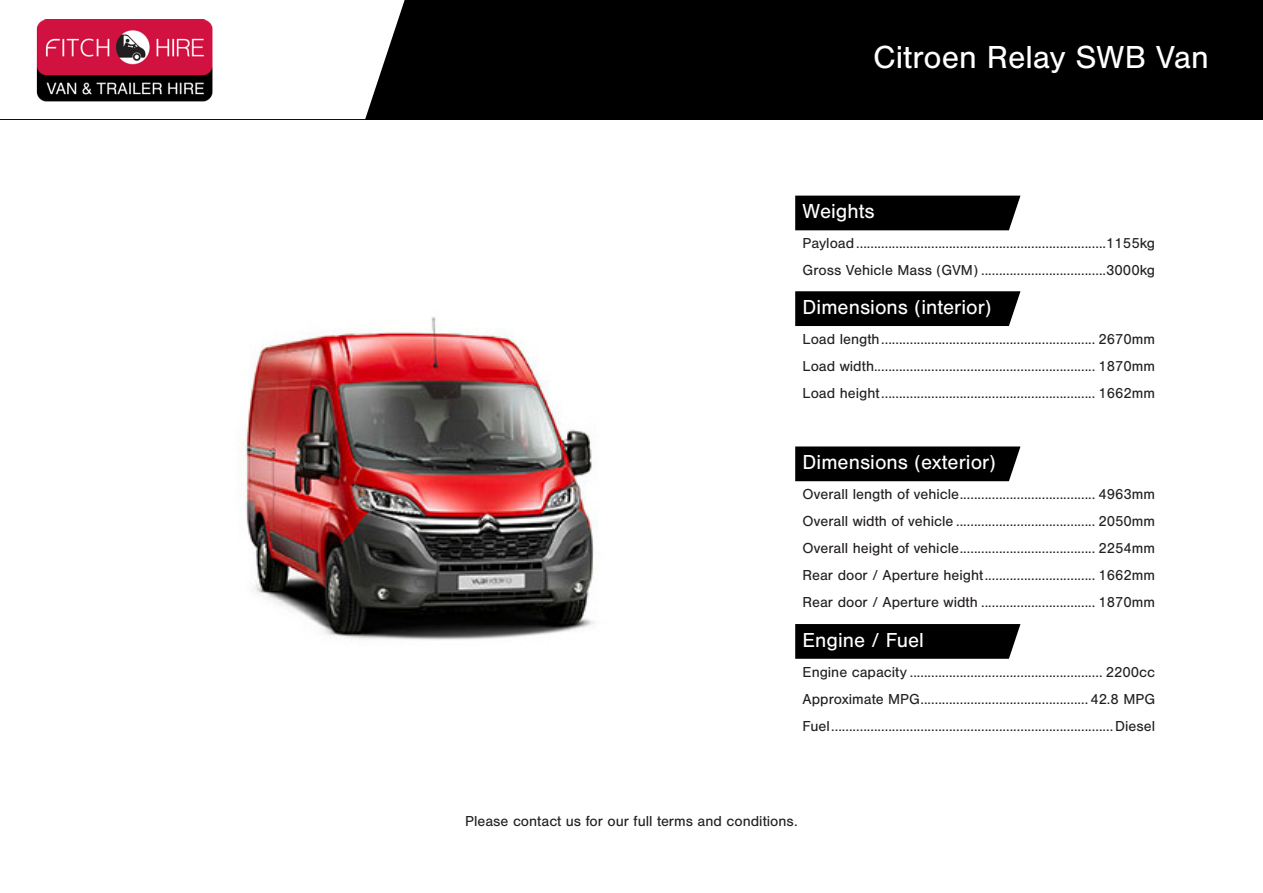
<style>
.page{position:relative;width:1263px;height:893px;background:#fff}
.page>*{position:absolute;margin:0;border:0;box-sizing:border-box;transform-origin:0 0}
.t1{font:33px "Nimbus San";color:#fff}
.t2{font:21px "Nimbus San";color:#fff}
.t3{font:15px "Nimbus San";color:#231f20}
</style>
<div class="page">
<div style="left:0;top:0;width:1263px;height:119px;background:#000"></div>
<svg style="left:0;top:0;width:405px;height:119px;background:#ebeaea"></svg>
<div style="left:795px;top:196px;width:225px;height:34px;background:#000"></div>
<div style="left:795px;top:291px;width:225px;height:35px;background:#000"></div>
<div style="left:795px;top:446px;width:225px;height:35px;background:#000"></div>
<div style="left:795px;top:624px;width:225px;height:35px;background:#000"></div>
<img style="left:26px;top:20px;width:196px;height:85px">
<img style="left:239px;top:317px;width:357px;height:323px">
<p class="t1" style="left:873px;top:39px;width:337px">Citroen Relay SWB Van</p>
<p class="t2" style="left:803px;top:200px;width:74px">Weights</p>
<p class="t3" style="left:803px;top:235px;width:354px">Payload......................................................................1155kg</p>
<p class="t3" style="left:803px;top:262px;width:354px">Gross Vehicle Mass (GVM) ...................................3000kg</p>
<p class="t2" style="left:803px;top:295px;width:190px">Dimensions (interior)</p>
<p class="t3" style="left:803px;top:331px;width:354px">Load length............................................................ 2670mm</p>
<p class="t3" style="left:803px;top:358px;width:354px">Load width.............................................................. 1870mm</p>
<p class="t3" style="left:803px;top:385px;width:354px">Load height............................................................ 1662mm</p>
<p class="t2" style="left:803px;top:450px;width:195px">Dimensions (exterior)</p>
<p class="t3" style="left:803px;top:486px;width:354px">Overall length of vehicle...................................... 4963mm</p>
<p class="t3" style="left:803px;top:513px;width:354px">Overall width of vehicle ....................................... 2050mm</p>
<p class="t3" style="left:803px;top:540px;width:354px">Overall height of vehicle...................................... 2254mm</p>
<p class="t3" style="left:803px;top:567px;width:354px">Rear door / Aperture height............................... 1662mm</p>
<p class="t3" style="left:803px;top:594px;width:354px">Rear door / Aperture width ................................ 1870mm</p>
<p class="t2" style="left:803px;top:628px;width:123px">Engine / Fuel</p>
<p class="t3" style="left:803px;top:663px;width:354px">Engine capacity ...................................................... 2200cc</p>
<p class="t3" style="left:803px;top:690px;width:354px">Approximate MPG............................................... 42.8 MPG</p>
<p class="t3" style="left:803px;top:717px;width:354px">Fuel...............................................................................Diesel</p>
<p class="t3" style="left:465px;top:813px;width:334px">Please contact us for our full terms and conditions.</p>
</div>
